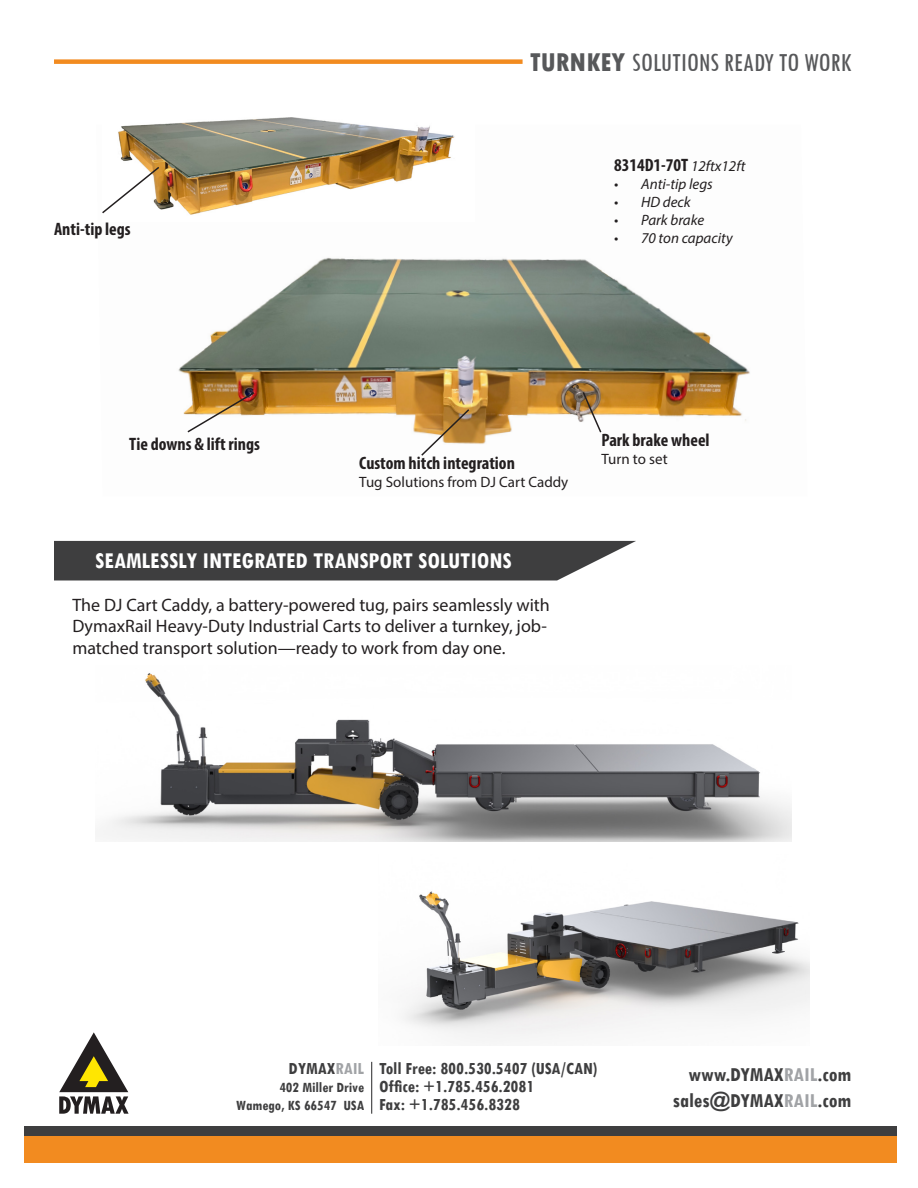
<style>
.page{position:relative;width:918px;height:1188px;background:#fff}
.page>*{position:absolute;margin:0;border:0;box-sizing:border-box;transform-origin:0 0}
.t1{font:condensed 27px "Tw Cen";color:#57585a}
.t2{font:700 condensed 24px "Tw Cen";color:#fff}
.t3{font:700 condensed 21px "Tw Cen";color:#3e3e3f}
.t4{font:18px/21.6px "Myriad Pro";color:#231f20}
.t5{font:700 condensed 18px "Myriad Pro";color:#231f20}
.t6{font:700 condensed 18px "Tw Cen";color:#3e3e3f}
.t7{font:italic 15px "Myriad Pro";color:#231f20}
.t8{font:15px "Myriad Pro";color:#231f20}
.t9{font:700 condensed 15px "Tw Cen";color:#3e3e3f}
.s1{font-weight:800}
.s2{font-weight:400;font-style:italic;font-stretch:normal;font-size:15px}
.s3{color:#a1a3a6}
</style>
<div class="page">
<div style="left:24px;top:1126px;width:872px;height:36px;background:#3e3e3f"></div>
<div style="left:24px;top:1136px;width:872px;height:26px;background:#f28b20"></div>
<svg style="left:59px;top:1032px;width:70px;height:82px"></svg>
<hr style="left:371px;top:1062px;width:1px;height:52px;background:#3e3e3f">
<img style="left:178px;top:257px;width:572px;height:187px">
<img style="left:118px;top:117px;width:337px;height:98px">
<svg style="left:102px;top:165px;width:59px;height:50px"></svg>
<svg style="left:420px;top:408px;width:51px;height:48px"></svg>
<svg style="left:186px;top:391px;width:70px;height:43px"></svg>
<svg style="left:581px;top:390px;width:22px;height:44px"></svg>
<div style="left:54px;top:59px;width:469px;height:5px;background:#f28b20"></div>
<svg style="left:54px;top:541px;width:582px;height:39px;background:#4a4a4b"></svg>
<img style="left:103px;top:673px;width:689px;height:168px">
<img style="left:403px;top:891px;width:407px;height:148px">
<p class="t5" style="left:54px;top:217px;width:78px">Anti-tip legs</p>
<p class="t1" style="left:530px;top:46px;width:323px"><span class="s1">TURNKEY</span> SOLUTIONS READY TO WORK</p>
<p class="t5" style="left:614px;top:153px;width:133px">8314D1-70T <span class="s2">12ftx12ft</span></p>
<p class="t7" style="left:614px;top:174px;width:100px">• Anti-tip legs</p>
<p class="t7" style="left:614px;top:192px;width:78px">• HD deck</p>
<p class="t7" style="left:614px;top:210px;width:92px">• Park brake</p>
<p class="t7" style="left:614px;top:228px;width:120px">• 70 ton capacity</p>
<p class="t5" style="left:129px;top:433px;width:132px">Tie downs &amp; lift rings</p>
<p class="t5" style="left:601px;top:429px;width:110px">Park brake wheel</p>
<p class="t8" style="left:601px;top:450px;width:68px">Turn to set</p>
<p class="t5" style="left:359px;top:452px;width:157px">Custom hitch integration</p>
<p class="t8" style="left:359px;top:473px;width:211px">Tug Solutions from DJ Cart Caddy</p>
<p class="t2" style="left:95px;top:546px;width:418px">SEAMLESSLY INTEGRATED TRANSPORT SOLUTIONS</p>
<p class="t4" style="left:72px;top:594px;width:479px">The DJ Cart Caddy, a battery-powered tug, pairs seamlessly with<br>DymaxRail Heavy-Duty Industrial Carts to deliver a turnkey, job&shy;matched transport solution—ready to work from day one.</p>
<p class="t6" style="left:289px;top:1057px;width:77px">DYMAX<span class="s3">RAIL</span></p>
<p class="t9" style="left:279px;top:1078px;width:86px">402 Miller Drive</p>
<p class="t9" style="left:236px;top:1096px;width:129px">Wamego, KS 66547 USA</p>
<p class="t6" style="left:379px;top:1057px;width:220px">Toll Free: 800.530.5407 (USA/CAN)</p>
<p class="t6" style="left:379px;top:1075px;width:157px">Office: +1.785.456.2081</p>
<p class="t6" style="left:379px;top:1093px;width:142px">Fax: +1.785.456.8328</p>
<p class="t3" style="left:689px;top:1062px;width:164px">www.DYMAX<span class="s3">RAIL</span>.com</p>
<p class="t3" style="left:673px;top:1087px;width:180px">sales@DYMAX<span class="s3">RAIL</span>.com</p>
</div>
